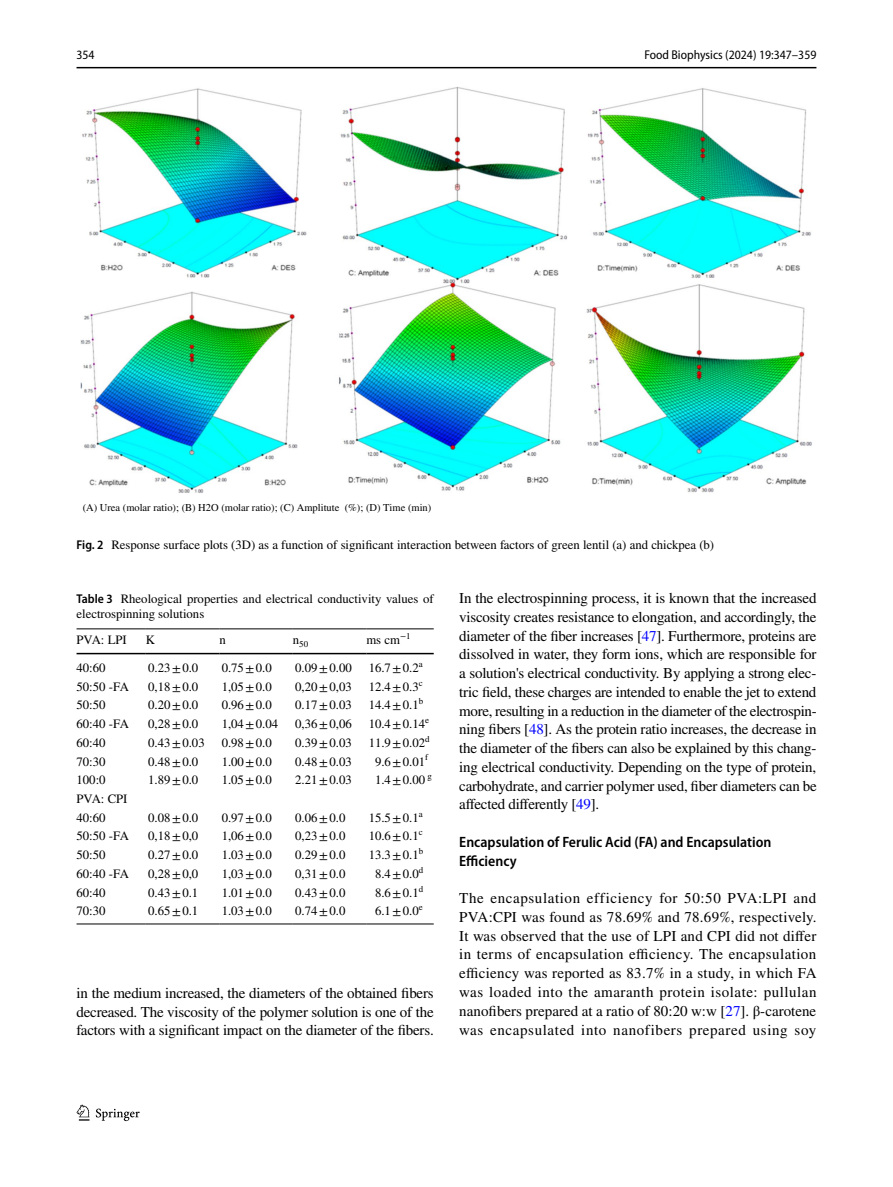
<style>
.page{position:relative;width:893px;height:1187px;background:#fff}
.page>*{position:absolute;margin:0;border:0;box-sizing:border-box;transform-origin:0 0}
.t1{font:15px/18.8px "STIX";letter-spacing:-.015em;color:#000;text-align:justify}
.t2{font:600 semi-condensed 15px/18.8px "Myriad Pro";color:#000}
.t3{font:12.75px/15px "STIX";color:#000}
.t4{font:semi-condensed 12.75px "Myriad Pro";color:#000}
.t5{font:10.5px "Times Roman 2";color:#000}
.t6{font:8.85px "STIX";color:#000}
.s1{font-family:"Myriad Pro";font-weight:600;font-stretch:semi-condensed}
.s2{color:#00f}
</style>
<div class="page">
<hr style="left:77px;top:67px;width:739px;height:1px;background:#000">
<svg style="left:77px;top:1104px;width:12px;height:16px"></svg>
<svg style="left:96px;top:1108px;width:44px;height:12px"></svg>
<img style="left:81px;top:87px;width:731px;height:406px">
<hr style="left:77px;top:628px;width:69px;height:1px;background:#000">
<hr style="left:77px;top:652px;width:69px;height:2px;background:#000">
<hr style="left:146px;top:628px;width:73px;height:1px;background:#000">
<hr style="left:146px;top:652px;width:73px;height:2px;background:#000">
<hr style="left:219px;top:628px;width:74px;height:1px;background:#000">
<hr style="left:219px;top:652px;width:74px;height:2px;background:#000">
<hr style="left:293px;top:628px;width:73px;height:1px;background:#000">
<hr style="left:293px;top:652px;width:73px;height:2px;background:#000">
<hr style="left:366px;top:628px;width:68px;height:1px;background:#000">
<hr style="left:366px;top:652px;width:68px;height:2px;background:#000">
<hr style="left:77px;top:923px;width:69px;height:1px;background:#000">
<hr style="left:146px;top:923px;width:73px;height:1px;background:#000">
<hr style="left:219px;top:923px;width:74px;height:1px;background:#000">
<hr style="left:293px;top:923px;width:73px;height:1px;background:#000">
<hr style="left:366px;top:923px;width:68px;height:1px;background:#000">
<p class="t4" style="left:77px;top:48px;width:20px">354</p>
<p class="t4" style="left:644px;top:48px;width:173px">Food Biophysics (2024) 19:347–359</p>
<p class="t5" style="left:83px;top:502px;width:350px">(A) Urea (molar ratio); (B) H2O (molar ratio); (C) Amplitute (%); (D) Time (min)</p>
<p class="t3" style="left:77px;top:538px;width:639px"><span class="s1">Fig. 2</span> Response surface plots (3D) as a function of significant interaction between factors of green lentil (a) and chickpea (b)</p>
<p class="t3" style="left:77px;top:592px;width:359px"><span class="s1">Table 3</span> Rheological properties and electrical conductivity values of electrospinning solutions</p>
<p class="t3" style="left:77px;top:633px;width:52px">PVA: LPI</p>
<p class="t3" style="left:146px;top:633px;width:11px">K</p>
<p class="t3" style="left:219px;top:633px;width:8px">n</p>
<p class="t6" style="left:293px;top:638px;width:17px"><sup>n</sup>50</p>
<p class="t3" style="left:366px;top:633px;width:46px">ms cm<sup>−1</sup></p>
<p class="t3" style="left:77px;top:661px;width:31px">40:60</p>
<p class="t3" style="left:148px;top:661px;width:52px">0.23±0.0</p>
<p class="t3" style="left:222px;top:661px;width:52px">0.75±0.0</p>
<p class="t3" style="left:295px;top:661px;width:58px">0.09±0.00</p>
<p class="t3" style="left:369px;top:661px;width:56px">16.7±0.2<sup>a</sup></p>
<p class="t3" style="left:77px;top:679px;width:54px">50:50 -FA</p>
<p class="t3" style="left:148px;top:679px;width:52px">0,18±0.0</p>
<p class="t3" style="left:222px;top:679px;width:52px">1,05±0.0</p>
<p class="t3" style="left:295px;top:679px;width:58px">0,20±0,03</p>
<p class="t3" style="left:369px;top:679px;width:56px">12.4±0.3<sup>c</sup></p>
<p class="t3" style="left:77px;top:698px;width:31px">50:50</p>
<p class="t3" style="left:148px;top:698px;width:52px">0.20±0.0</p>
<p class="t3" style="left:222px;top:698px;width:52px">0.96±0.0</p>
<p class="t3" style="left:295px;top:698px;width:58px">0.17±0.03</p>
<p class="t3" style="left:369px;top:698px;width:56px">14.4±0.1<sup>b</sup></p>
<p class="t3" style="left:77px;top:717px;width:54px">60:40 -FA</p>
<p class="t3" style="left:148px;top:717px;width:52px">0,28±0.0</p>
<p class="t3" style="left:222px;top:717px;width:58px">1,04±0.04</p>
<p class="t3" style="left:295px;top:717px;width:58px">0,36±0,06</p>
<p class="t3" style="left:369px;top:717px;width:62px">10.4±0.14<sup>e</sup></p>
<p class="t3" style="left:77px;top:735px;width:31px">60:40</p>
<p class="t3" style="left:148px;top:735px;width:58px">0.43±0.03</p>
<p class="t3" style="left:222px;top:735px;width:52px">0.98±0.0</p>
<p class="t3" style="left:295px;top:735px;width:58px">0.39±0.03</p>
<p class="t3" style="left:369px;top:735px;width:62px">11.9±0.02<sup>d</sup></p>
<p class="t3" style="left:77px;top:754px;width:31px">70:30</p>
<p class="t3" style="left:148px;top:754px;width:52px">0.48±0.0</p>
<p class="t3" style="left:222px;top:754px;width:52px">1.00±0.0</p>
<p class="t3" style="left:295px;top:754px;width:58px">0.48±0.03</p>
<p class="t3" style="left:375px;top:754px;width:55px">9.6±0.01<sup>f</sup></p>
<p class="t3" style="left:77px;top:773px;width:31px">100:0</p>
<p class="t3" style="left:148px;top:773px;width:52px">1.89±0.0</p>
<p class="t3" style="left:222px;top:773px;width:52px">1.05±0.0</p>
<p class="t3" style="left:295px;top:773px;width:58px">2.21±0.03</p>
<p class="t3" style="left:375px;top:773px;width:58px">1.4±0.00 <sup>g</sup></p>
<p class="t3" style="left:77px;top:790px;width:53px;line-height:18.8px">PVA: CPI<br>40:60</p>
<p class="t3" style="left:148px;top:810px;width:52px">0.08±0.0</p>
<p class="t3" style="left:222px;top:810px;width:52px">0.97±0.0</p>
<p class="t3" style="left:295px;top:810px;width:52px">0.06±0.0</p>
<p class="t3" style="left:369px;top:810px;width:56px">15.5±0.1<sup>a</sup></p>
<p class="t3" style="left:77px;top:829px;width:54px">50:50 -FA</p>
<p class="t3" style="left:148px;top:829px;width:52px">0,18±0,0</p>
<p class="t3" style="left:222px;top:829px;width:52px">1,06±0.0</p>
<p class="t3" style="left:295px;top:829px;width:52px">0,23±0.0</p>
<p class="t3" style="left:369px;top:829px;width:56px">10.6±0.1<sup>c</sup></p>
<p class="t3" style="left:77px;top:848px;width:31px">50:50</p>
<p class="t3" style="left:148px;top:848px;width:52px">0.27±0.0</p>
<p class="t3" style="left:222px;top:848px;width:52px">1.03±0.0</p>
<p class="t3" style="left:295px;top:848px;width:52px">0.29±0.0</p>
<p class="t3" style="left:369px;top:848px;width:56px">13.3±0.1<sup>b</sup></p>
<p class="t3" style="left:77px;top:866px;width:54px">60:40 -FA</p>
<p class="t3" style="left:148px;top:866px;width:52px">0,28±0,0</p>
<p class="t3" style="left:222px;top:866px;width:52px">1,03±0.0</p>
<p class="t3" style="left:295px;top:866px;width:52px">0,31±0.0</p>
<p class="t3" style="left:375px;top:866px;width:50px">8.4±0.0<sup>d</sup></p>
<p class="t3" style="left:77px;top:885px;width:31px">60:40</p>
<p class="t3" style="left:148px;top:885px;width:52px">0.43±0.1</p>
<p class="t3" style="left:222px;top:885px;width:52px">1.01±0.0</p>
<p class="t3" style="left:295px;top:885px;width:52px">0.43±0.0</p>
<p class="t3" style="left:375px;top:885px;width:50px">8.6±0.1<sup>d</sup></p>
<p class="t3" style="left:77px;top:904px;width:31px">70:30</p>
<p class="t3" style="left:148px;top:904px;width:52px">0.65±0.1</p>
<p class="t3" style="left:222px;top:904px;width:52px">1.03±0.0</p>
<p class="t3" style="left:295px;top:904px;width:52px">0.74±0.0</p>
<p class="t3" style="left:375px;top:904px;width:49px">6.1±0.0<sup>e</sup></p>
<p class="t1" style="left:77px;top:984px;width:359px">in the medium increased, the diameters of the obtained fibers decreased. The viscosity of the polymer solution is one of the factors with a significant impact on the diameter of the fibers.</p>
<p class="t1" style="left:459px;top:589px;width:359px">In the electrospinning process, it is known that the increased viscosity creates resistance to elongation, and accordingly, the diameter of the fiber increases [<span class="s2">47</span>]. Furthermore, proteins are dissolved in water, they form ions, which are responsible for a solution's electrical conductivity. By applying a strong elec&shy;tric field, these charges are intended to enable the jet to extend more, resulting in a reduction in the diameter of the electrospin&shy;ning fibers [<span class="s2">48</span>]. As the protein ratio increases, the decrease in the diameter of the fibers can also be explained by this chang&shy;ing electrical conductivity. Depending on the type of protein, carbohydrate, and carrier polymer used, fiber diameters can be affected differently [<span class="s2">49</span>].</p>
<p class="t2" style="left:459px;top:832px;width:314px">Encapsulation of Ferulic Acid (FA) and Encapsulation<br>Efficiency</p>
<p class="t1" style="left:459px;top:889px;width:359px">The encapsulation efficiency for 50:50 PVA:LPI and PVA:CPI was found as 78.69% and 78.69%, respectively.<br>It was observed that the use of LPI and CPI did not differ in terms of encapsulation efficiency. The encapsulation efficiency was reported as 83.7% in a study, in which FA was loaded into the amaranth protein isolate: pullulan nanofibers prepared at a ratio of 80:20 w:w [<span class="s2">27</span>]. β-carotene was encapsulated into nanofibers prepared using soy</p>
</div>
